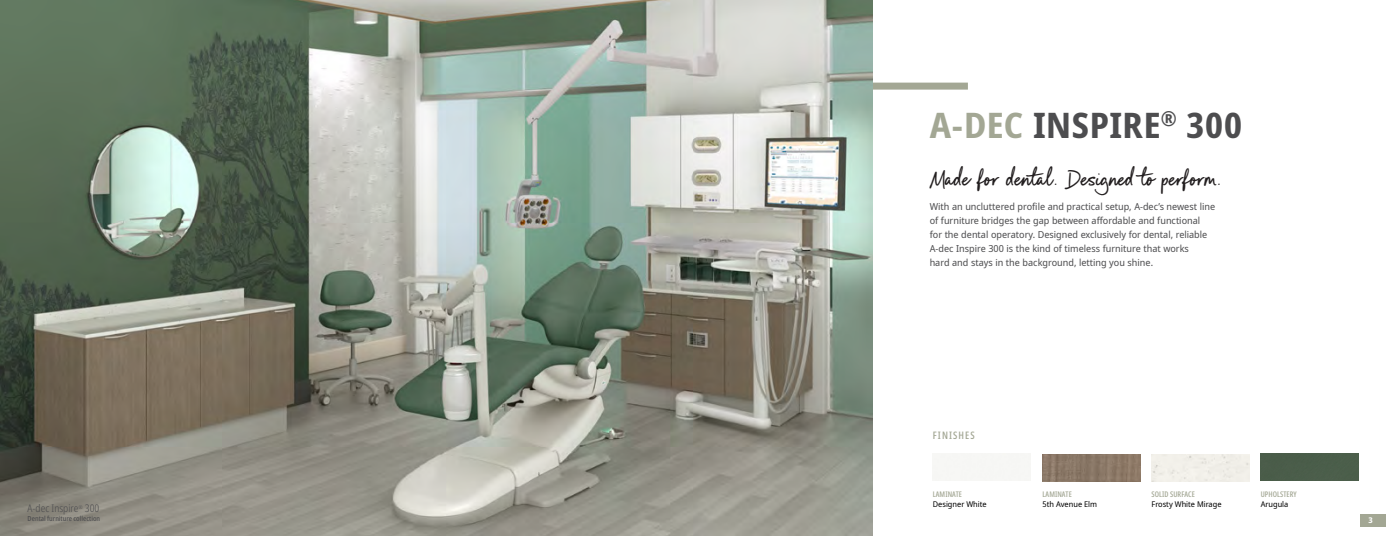
<style>
.page{position:relative;width:1386px;height:536px;background:#fff}
.page>*{position:absolute;margin:0;border:0;box-sizing:border-box;transform-origin:0 0}
.subhd_cursive{font:35px "Royal Palms";color:#221e1f}
.Headline_40_40{font:700 semi-condensed 35px "Noto Sans Display";letter-spacing:.015em;color:#4d4d4f}
.t1{font:300 condensed 10.5px "Noto Sans";color:#4d4d4f}
.t2{font:500 extra-condensed 10.5px "Noto Sans Display";letter-spacing:.1em;color:#a3a794}
.body_copy_11_16{font:9.62px/14px "Noto Sans Display";color:#4d4d4f}
.t3{font:7.88px "Noto Sans Display";color:#000}
.t4{font:500 extra-condensed 7.88px "Noto Sans Display";letter-spacing:.01em;color:#a3a794}
.t5{font:700 7.88px "Noto Sans Display";color:#fff}
.t6{font:500 condensed 7px "Noto Sans";color:#4d4d4f}
.s1{color:#a3a794}
</style>
<div class="page">
<div style="left:872px;top:83px;width:96px;height:7px;background:#a3a794"></div>
<img style="left:0;top:0;width:693px;height:536px">
<div style="left:1151px;top:454px;width:98px;height:27px;background:#f1efe9"></div>
<img style="left:1042px;top:454px;width:98px;height:27px">
<div style="left:1261px;top:453px;width:98px;height:27px;background:#4b5d4a"></div>
<svg style="left:693px;top:0;width:179px;height:536px;background:#a8aba1"></svg>
<div style="left:1360px;top:514px;width:26px;height:12px;background:#a3a794"></div>
<p class="Headline_40_40" style="left:930px;top:100px;width:314px"><span class="s1">A-DEC</span> INSPIRE<sup>®</sup> 300</p>
<p class="subhd_cursive" style="left:930px;top:161px;width:294px">Made for dental. Designed to perform.</p>
<p class="body_copy_11_16" style="left:930px;top:200px;width:287px">With an uncluttered profile and practical setup, A-dec’s newest line of furniture bridges the gap between affordable and functional<br>for the dental operatory. Designed exclusively for dental, reliable A-dec Inspire 300 is the kind of timeless furniture that works<br>hard and stays in the background, letting you shine.</p>
<p class="t2" style="left:933px;top:427px;width:43px">FINISHES</p>
<p class="t4" style="left:1151px;top:488px;width:45px">SOLID SURFACE</p>
<p class="t3" style="left:1151px;top:498px;width:72px">Frosty White Mirage</p>
<p class="t4" style="left:1261px;top:488px;width:38px">UPHOLSTERY</p>
<p class="t3" style="left:1261px;top:498px;width:29px">Arugula</p>
<p class="t4" style="left:933px;top:488px;width:31px">LAMINATE</p>
<p class="t3" style="left:933px;top:498px;width:55px">Designer White</p>
<p class="t4" style="left:1043px;top:488px;width:31px">LAMINATE</p>
<p class="t3" style="left:1043px;top:498px;width:56px">5th Avenue Elm</p>
<p class="t1" style="left:28px;top:500px;width:73px">A-dec Inspire<sup>®</sup> 300</p>
<p class="t6" style="left:28px;top:513px;width:74px">Dental furniture collection</p>
<p class="t5" style="left:1368px;top:514px;width:6px">3</p>
</div>
